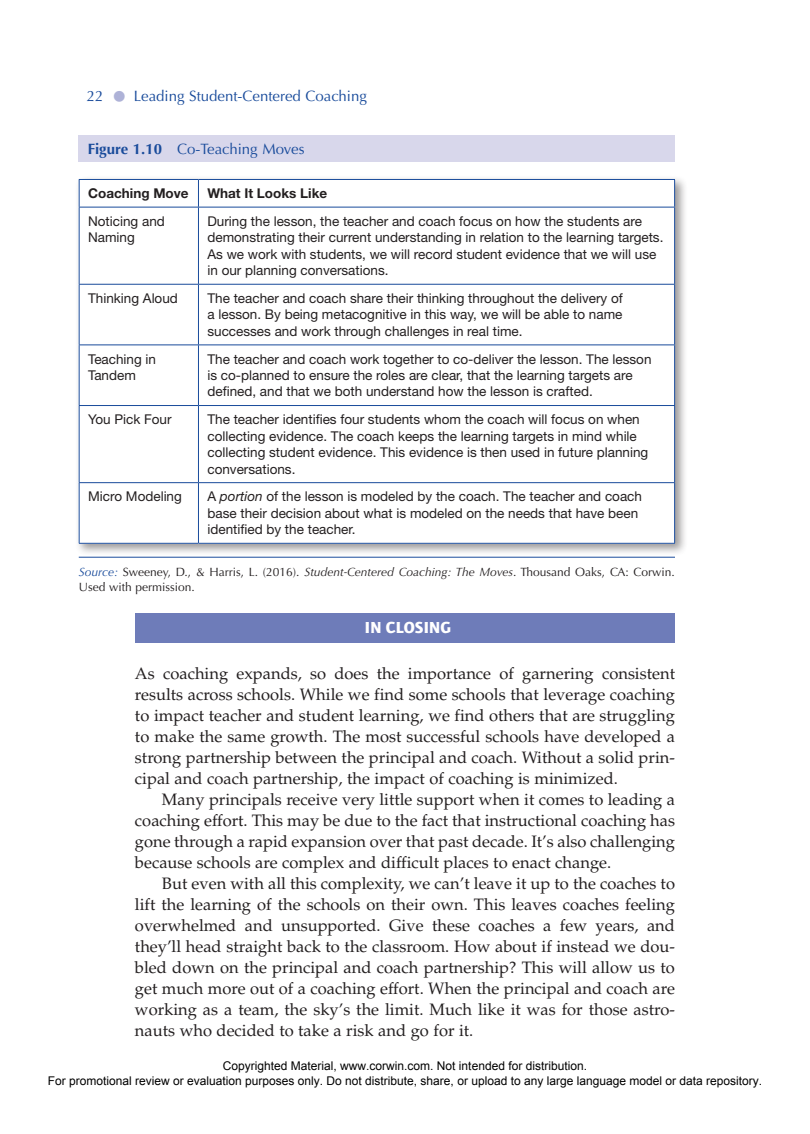
<style>
.page{position:relative;width:810px;height:1134px;background:#fff}
.page>*{position:absolute;margin:0;border:0;box-sizing:border-box;transform-origin:0 0}
.t1{font:16.5px "Palatino LT Std";color:#231f20}
.t2{font:900 16.5px "Quay Sans EF";letter-spacing:.01em;color:#fff}
.t3{font:15px "Optima LT Std";color:#194b9b}
.t4{font:13.5px/16.5px "Helvetica Neue LT Std";color:#231f20}
.t5{font:700 13.5px "Helvetica Neue LT Std";color:#231f20}
.t6{font:12px/14.4px "Arial";color:#000;text-align:center}
.t7{font:12px/15px "Optima LT Std";color:#231f20}
.s1{color:#aeb2d7}
.s2{font-weight:700}
.s3{font-style:italic}
.s4{font-style:italic;color:#194b9b}
</style>
<div class="page">
<div style="left:135px;top:613px;width:540px;height:30px;background:#6e7cb9"></div>
<div style="left:79px;top:135px;width:596px;height:27px;background:#d8d7eb"></div>
<hr style="left:79px;top:557px;width:596px;height:1px;background:#194b9b">
<div style="left:75px;top:175px;width:613px;height:382px;background:#231f20;opacity:.45"></div>
<div style="left:79px;top:179px;width:596px;height:365px;background:#fff"></div>
<hr style="left:79px;top:179px;width:119px;height:1px;background:#194b9b">
<svg style="left:79px;top:180px;width:1px;height:27px"></svg>
<hr style="left:198px;top:179px;width:477px;height:1px;background:#194b9b">
<svg style="left:198px;top:180px;width:1px;height:27px"></svg>
<svg style="left:674px;top:180px;width:1px;height:27px"></svg>
<hr style="left:79px;top:207px;width:119px;height:1px;background:#194b9b">
<hr style="left:79px;top:207px;width:1px;height:77px;background:#194b9b">
<hr style="left:198px;top:207px;width:477px;height:1px;background:#194b9b">
<hr style="left:198px;top:207px;width:1px;height:77px;background:#194b9b">
<hr style="left:674px;top:207px;width:1px;height:77px;background:#194b9b">
<hr style="left:79px;top:284px;width:119px;height:1px;background:#194b9b">
<hr style="left:79px;top:285px;width:1px;height:60px;background:#194b9b">
<hr style="left:198px;top:284px;width:477px;height:1px;background:#194b9b">
<hr style="left:198px;top:285px;width:1px;height:60px;background:#194b9b">
<hr style="left:674px;top:285px;width:1px;height:60px;background:#194b9b">
<hr style="left:79px;top:345px;width:119px;height:1px;background:#194b9b">
<hr style="left:79px;top:345px;width:1px;height:60px;background:#194b9b">
<hr style="left:198px;top:345px;width:477px;height:1px;background:#194b9b">
<hr style="left:198px;top:345px;width:1px;height:60px;background:#194b9b">
<hr style="left:674px;top:345px;width:1px;height:60px;background:#194b9b">
<hr style="left:79px;top:405px;width:119px;height:1px;background:#194b9b">
<hr style="left:79px;top:406px;width:1px;height:76px;background:#194b9b">
<hr style="left:198px;top:405px;width:477px;height:1px;background:#194b9b">
<hr style="left:198px;top:406px;width:1px;height:76px;background:#194b9b">
<hr style="left:674px;top:406px;width:1px;height:76px;background:#194b9b">
<hr style="left:79px;top:482px;width:119px;height:1px;background:#194b9b">
<hr style="left:79px;top:483px;width:1px;height:60px;background:#194b9b">
<hr style="left:198px;top:482px;width:477px;height:1px;background:#194b9b">
<hr style="left:198px;top:483px;width:1px;height:60px;background:#194b9b">
<hr style="left:674px;top:483px;width:1px;height:60px;background:#194b9b">
<hr style="left:79px;top:543px;width:119px;height:1px;background:#194b9b">
<hr style="left:198px;top:543px;width:477px;height:1px;background:#194b9b">
<p class="t3" style="left:87px;top:87px;width:282px">22 <span class="s1">•</span> Leading Student-Centered Coaching</p>
<p class="t3" style="left:88px;top:140px;width:218px"><span class="s2">Figure 1.10</span> Co-Teaching Moves</p>
<p class="t5" style="left:88px;top:185px;width:102px">Coaching Move</p>
<p class="t5" style="left:207px;top:185px;width:121px">What It Looks Like</p>
<p class="t4" style="left:88px;top:213px;width:78px">Noticing and<br>Naming</p>
<p class="t4" style="left:207px;top:213px;width:457px">During the lesson, the teacher and coach focus on how the students are demonstrating their current understanding in relation to the learning targets.<br>As we work with students, we will record student evidence that we will use in our planning conversations.</p>
<p class="t4" style="left:88px;top:290px;width:91px">Thinking Aloud</p>
<p class="t4" style="left:207px;top:290px;width:417px;text-align:justify">The teacher and coach share their thinking throughout the delivery of a lesson. By being metacognitive in this way, we will be able to name successes and work through challenges in real time.</p>
<p class="t4" style="left:88px;top:350px;width:70px">Teaching in<br>Tandem</p>
<p class="t4" style="left:207px;top:350px;width:446px">The teacher and coach work together to co-deliver the lesson. The lesson is co-planned to ensure the roles are clear, that the learning targets are defined, and that we both understand how the lesson is crafted.</p>
<p class="t4" style="left:88px;top:411px;width:85px">You Pick Four</p>
<p class="t4" style="left:207px;top:411px;width:442px">The teacher identifies four students whom the coach will focus on when collecting evidence. The coach keeps the learning targets in mind while collecting student evidence. This evidence is then used in future planning conversations.</p>
<p class="t4" style="left:88px;top:488px;width:95px">Micro Modeling</p>
<p class="t4" style="left:207px;top:488px;width:436px">A <span class="s3">portion</span> of the lesson is modeled by the coach. The teacher and coach base their decision about what is modeled on the needs that have been identified by the teacher.</p>
<p class="t7" style="left:79px;top:564px;width:598px"><span class="s4">Source:</span> Sweeney, D., &amp; Harris, L. (2016). <span class="s3">Student-Centered Coaching: The Moves</span>. Thousand Oaks, CA: Corwin.<br>Used with permission.</p>
<p class="t2" style="left:365px;top:618px;width:88px">IN CLOSING</p>
<p class="t1" style="left:135px;top:664px;width:542px">As coaching expands, so does the importance of garnering consistent</p>
<p class="t1" style="left:135px;top:685px;width:542px">results across schools. While we find some schools that leverage coaching</p>
<p class="t1" style="left:135px;top:706px;width:541px">to impact teacher and student learning, we find others that are struggling</p>
<p class="t1" style="left:135px;top:727px;width:541px">to make the same growth. The most successful schools have developed a</p>
<p class="t1" style="left:135px;top:748px;width:541px">strong partnership between the principal and coach. Without a solid prin-</p>
<p class="t1" style="left:135px;top:769px;width:484px">cipal and coach partnership, the impact of coaching is minimized.</p>
<p class="t1" style="left:162px;top:790px;width:515px">Many principals receive very little support when it comes to leading a</p>
<p class="t1" style="left:135px;top:811px;width:542px">coaching effort. This may be due to the fact that instructional coaching has</p>
<p class="t1" style="left:135px;top:832px;width:542px">gone through a rapid expansion over that past decade. It’s also challenging</p>
<p class="t1" style="left:135px;top:853px;width:478px">because schools are complex and difficult places to enact change.</p>
<p class="t1" style="left:162px;top:874px;width:515px">But even with all this complexity, we can’t leave it up to the coaches to</p>
<p class="t1" style="left:135px;top:895px;width:541px">lift the learning of the schools on their own. This leaves coaches feeling</p>
<p class="t1" style="left:135px;top:916px;width:541px">overwhelmed and unsupported. Give these coaches a few years, and</p>
<p class="t1" style="left:135px;top:937px;width:541px">they’ll head straight back to the classroom. How about if instead we dou-</p>
<p class="t1" style="left:135px;top:958px;width:541px">bled down on the principal and coach partnership? This will allow us to</p>
<p class="t1" style="left:135px;top:979px;width:542px">get much more out of a coaching effort. When the principal and coach are</p>
<p class="t1" style="left:135px;top:1000px;width:541px">working as a team, the sky’s the limit. Much like it was for those astro-</p>
<p class="t1" style="left:135px;top:1021px;width:340px">nauts who decided to take a risk and go for it.</p>
<p class="t6" style="left:48px;top:1059px;width:716px">Copyrighted Material, www.corwin.com. Not intended for distribution.<br>For promotional review or evaluation purposes only. Do not distribute, share, or upload to any large language model or data repository.</p>
</div>
